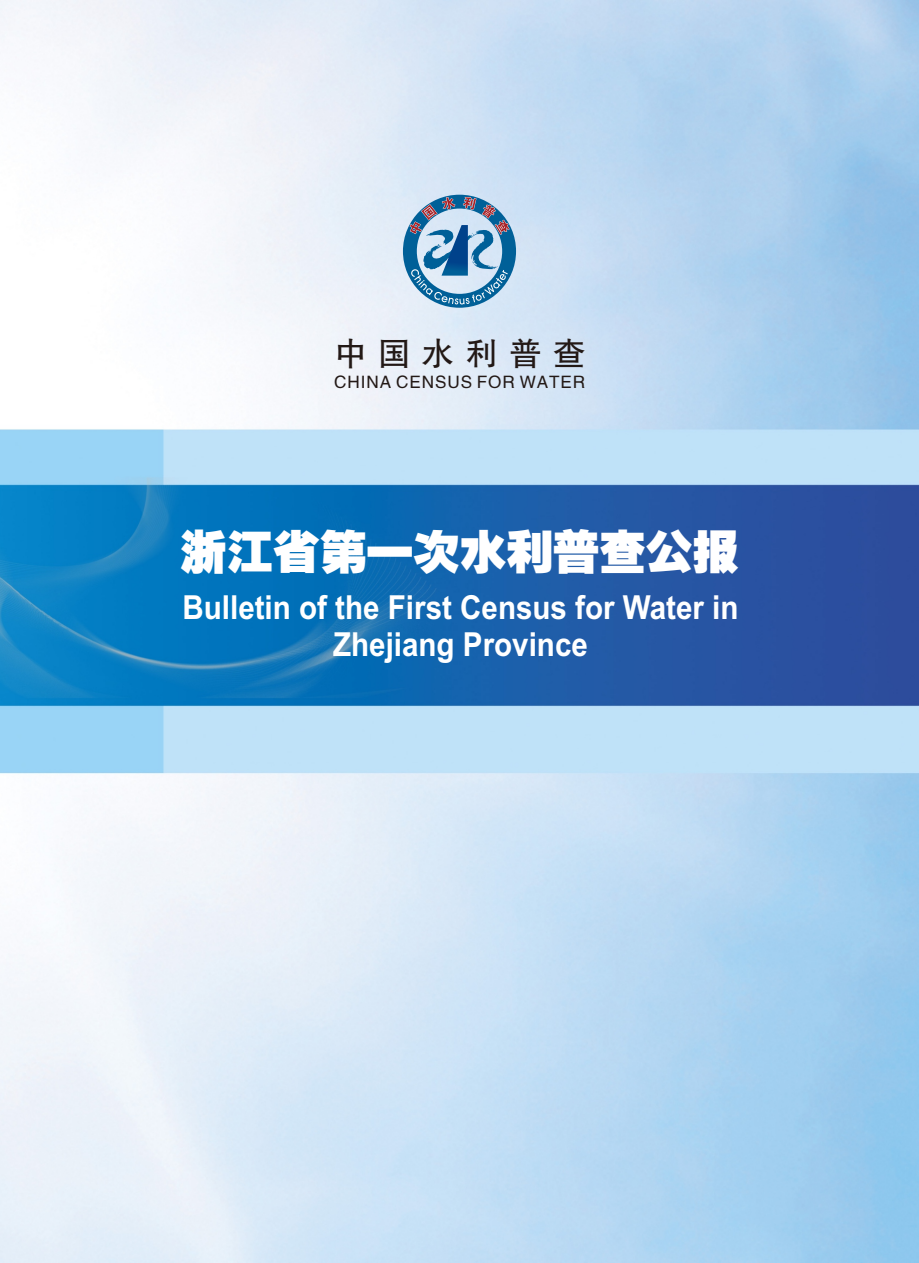
<style>
.page{position:relative;width:919px;height:1263px;background:#fff}
.page>*{position:absolute;margin:0;border:0;box-sizing:border-box;transform-origin:0 0}
.t1{font:46.5px "FZCCHJW GB1 0";color:#fff}
.t2{font:700 33.15px/36.9px "Arial";color:#fff;text-align:center;scale:.89 1}
.t3{font:33px "FZHTJW GB1 0";letter-spacing:.325em;color:#231916}
.t4{font:17.1px "FZHTJW GB1 0";letter-spacing:.055em;color:#231916}
</style>
<div class="page">
<img style="left:0;top:0;width:918px;height:1263px">
<svg style="left:403px;top:195px;width:113px;height:113px;background:#81a9c9"></svg>
<p class="t3" style="left:334px;top:335px;width:253px">中国水利普查</p>
<p class="t4" style="left:334px;top:373px;width:252px">CHINA CENSUS FOR WATER</p>
<h1 class="t1" style="left:181px;top:523px;width:559px">浙江省第一次水利普查公报</h1>
<p class="t2" style="left:182px;top:592px;width:626px">Bulletin of the First Census for Water in<br>Zhejiang Province</p>
</div>
